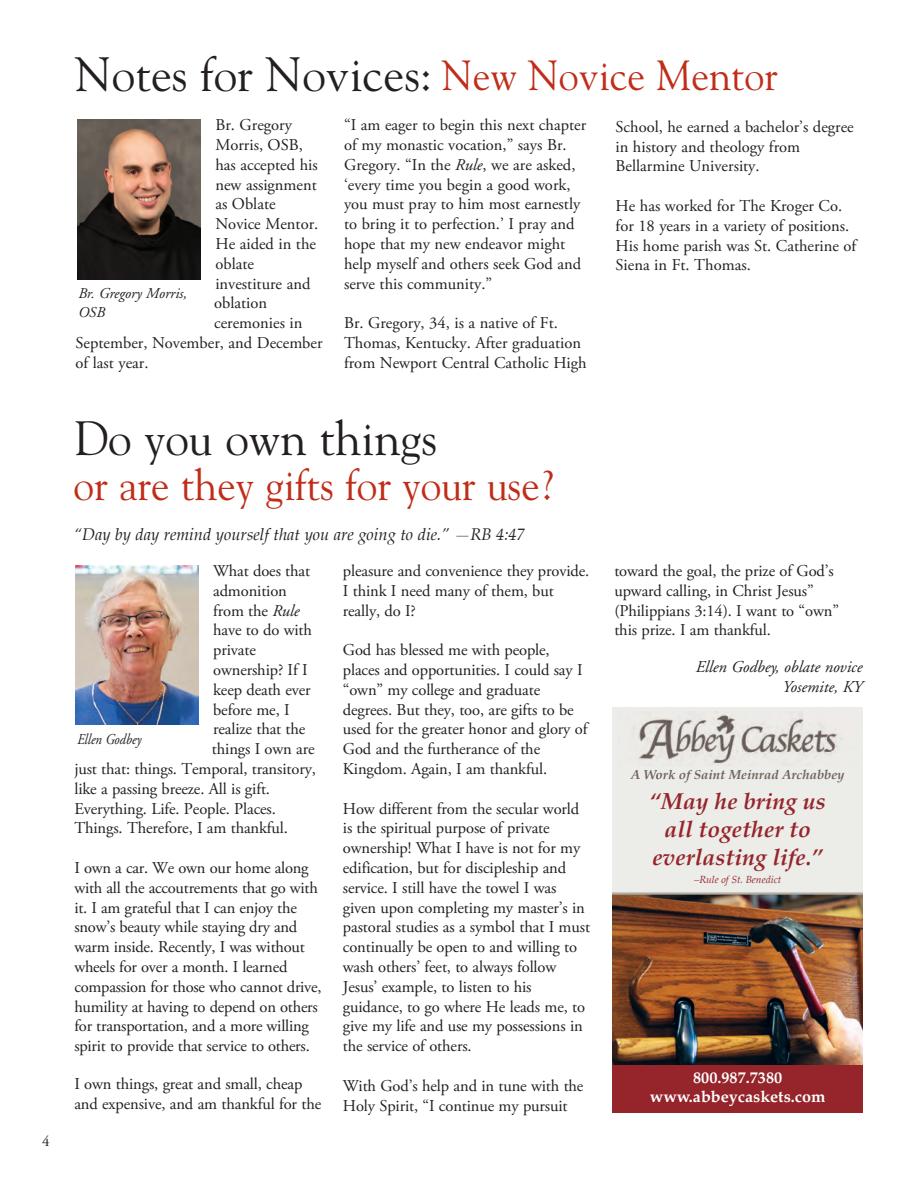
<style>
.page{position:relative;width:918px;height:1188px;background:#fff}
.page>*{position:absolute;margin:0;border:0;box-sizing:border-box;transform-origin:0 0}
.t1{font:48px "Goudy";color:#231f20}
.t2{font:43.5px "Goudy";color:#c02d19;scale:.95 1}
.t3{font:42px "Goudy";color:#c02d19;scale:.95 1}
.t4{font:italic 700 23.1px "Palatino";color:#96252b}
.t5{font:16.5px/19.8px "Adobe Garamond Pro";letter-spacing:-.005em;color:#231f20}
.t6{font:italic 16.5px "Palatino";color:#231f20}
.t7{font:italic 16.5px/19.8px "Adobe Garamond";color:#231f20;text-align:right}
.t8{font:700 16.2px "Palatino";color:#fff}
.t9{font:italic 15px/19.5px "Adobe Garamond";color:#231f20}
.t10{font:italic 15px "Adobe Garamond";color:#231f20;scale:.87 1}
.t11{font:15px "Adobe Garamond";color:#231f20}
.t12{font:italic 700 13.2px "Palatino";color:#6e6259}
.t13{font:italic 10.35px "Palatino";color:#96252b}
.s1{font-style:italic}
</style>
<div class="page">
<img style="left:78px;top:120px;width:122px;height:159px">
<img style="left:75px;top:565px;width:123px;height:160px">
<div style="left:612px;top:708px;width:250px;height:362px;background:#ecece9"></div>
<img style="left:612px;top:895px;width:250px;height:170px">
<hr style="left:612px;top:892px;width:250px;height:3px;background:#b4ada5">
<img style="left:638px;top:711px;width:204px;height:53px">
<div style="left:612px;top:1065px;width:250px;height:48px;background:#96252b"></div>
<p class="t11" style="left:42px;top:1134px;width:9px">4</p>
<h1 class="t1" style="left:75px;top:56px;width:358px">Notes for Novices:</h1>
<p class="t5" style="left:215px;top:117px;width:78px">Br. Gregory</p>
<p class="t5" style="left:215px;top:136px;width:89px">Morris, OSB,</p>
<p class="t5" style="left:215px;top:156px;width:104px">has accepted his</p>
<p class="t5" style="left:215px;top:176px;width:103px">new assignment</p>
<p class="t5" style="left:215px;top:196px;width:62px">as Oblate</p>
<p class="t5" style="left:215px;top:216px;width:104px">Novice Mentor.</p>
<p class="t5" style="left:215px;top:235px;width:102px">He aided in the</p>
<p class="t5" style="left:215px;top:255px;width:40px">oblate</p>
<p class="t5" style="left:215px;top:275px;width:96px">investiture and</p>
<p class="t5" style="left:214px;top:295px;width:54px">oblation</p>
<p class="t5" style="left:214px;top:315px;width:90px">ceremonies in</p>
<p class="t5" style="left:76px;top:334px;width:249px">September, November, and December</p>
<p class="t5" style="left:76px;top:354px;width:75px">of last year.</p>
<h3 class="t3" style="left:442px;top:59px;width:355px">New Novice Mentor</h3>
<p class="t5" style="left:344px;top:117px;width:244px">“I am eager to begin this next chapter of my monastic vocation,” says Br.<br>Gregory. “In the <span class="s1">Rule</span>, we are asked, ‘every time you begin a good work, you must pray to him most earnestly to bring it to perfection.’ I pray and hope that my new endeavor might help myself and others seek God and serve this community.”</p>
<p class="t5" style="left:344px;top:315px;width:244px">Br. Gregory, 34, is a native of Ft.<br>Thomas, Kentucky. After graduation from Newport Central Catholic High</p>
<p class="t5" style="left:616px;top:118px;width:240px">School, he earned a bachelor’s degree in history and theology from<br>Bellarmine University.</p>
<p class="t5" style="left:616px;top:197px;width:242px">He has worked for The Kroger Co. for 18 years in a variety of positions.<br>His home parish was St. Catherine of<br>Siena in Ft. Thomas.</p>
<p class="t9" style="left:78px;top:285px;width:110px">Br. Gregory Morris,<br>OSB</p>
<h1 class="t1" style="left:74px;top:419px;width:365px">Do you own things</h1>
<h2 class="t2" style="left:74px;top:468px;width:507px">or are they gifts for your use?</h2>
<p class="t6" style="left:74px;top:526px;width:453px">“Day by day remind yourself that you are going to die.” —RB 4:47</p>
<p class="t5" style="left:213px;top:562px;width:99px">What does that</p>
<p class="t5" style="left:213px;top:582px;width:75px">admonition</p>
<p class="t5" style="left:213px;top:602px;width:88px">from the <span class="s1">Rule</span></p>
<p class="t5" style="left:213px;top:622px;width:100px">have to do with</p>
<p class="t5" style="left:213px;top:642px;width:44px">private</p>
<p class="t5" style="left:213px;top:661px;width:96px">ownership? If I</p>
<p class="t5" style="left:213px;top:681px;width:99px">keep death ever</p>
<p class="t5" style="left:213px;top:701px;width:78px">before me, I</p>
<p class="t5" style="left:213px;top:721px;width:94px">realize that the</p>
<p class="t5" style="left:212px;top:741px;width:104px">things I own are</p>
<p class="t5" style="left:74px;top:760px;width:243px">just that: things. Temporal, transitory,</p>
<p class="t5" style="left:74px;top:780px;width:197px">like a passing breeze. All is gift.</p>
<p class="t5" style="left:74px;top:800px;width:203px">Everything. Life. People. Places.</p>
<p class="t5" style="left:74px;top:820px;width:215px">Things. Therefore, I am thankful.</p>
<p class="t5" style="left:74px;top:859px;width:249px">I own a car. We own our home along with all the accoutrements that go with it. I am grateful that I can enjoy the snow’s beauty while staying dry and warm inside. Recently, I was without wheels for over a month. I learned compassion for those who cannot drive, humility at having to depend on others for transportation, and a more willing spirit to provide that service to others.</p>
<p class="t5" style="left:74px;top:1076px;width:248px">I own things, great and small, cheap and expensive, and am thankful for the</p>
<p class="t10" style="left:77px;top:733px;width:75px">Ellen Godbey</p>
<p class="t5" style="left:343px;top:562px;width:248px">pleasure and convenience they provide.<br>I think I need many of them, but really, do I?</p>
<p class="t5" style="left:343px;top:642px;width:246px">God has blessed me with people, places and opportunities. I could say I “own” my college and graduate degrees. But they, too, are gifts to be used for the greater honor and glory of God and the furtherance of the Kingdom. Again, I am thankful.</p>
<p class="t5" style="left:343px;top:800px;width:249px">How different from the secular world is the spiritual purpose of private ownership! What I have is not for my edification, but for discipleship and service. I still have the towel I was given upon completing my master’s in pastoral studies as a symbol that I must continually be open to and willing to wash others’ feet, to always follow Jesus’ example, to listen to his guidance, to go where He leads me, to give my life and use my possessions in the service of others.</p>
<p class="t5" style="left:343px;top:1077px;width:242px">With God’s help and in tune with the<br>Holy Spirit, “I continue my pursuit</p>
<p class="t5" style="left:614px;top:562px;width:226px">toward the goal, the prize of God’s upward calling, in Christ Jesus” (Philippians 3:14). I want to “own” this prize. I am thankful.</p>
<p class="t7" style="left:695px;top:658px;width:168px">Ellen Godbey, oblate novice<br>Yosemite, KY</p>
<p class="t12" style="left:631px;top:768px;width:215px">A Work of Saint Meinrad Archabbey</p>
<h3 class="t4" style="left:650px;top:791px;width:178px">“May he bring us</h3>
<h3 class="t4" style="left:665px;top:818px;width:148px">all together to</h3>
<h3 class="t4" style="left:652px;top:846px;width:172px">everlasting life.”</h3>
<p class="t13" style="left:694px;top:874px;width:89px">–Rule o St. Benedict</p>
<p class="t13" style="left:726px;top:874px;width:4px">f</p>
<p class="t8" style="left:693px;top:1070px;width:90px">800.987.7380</p>
<p class="t8" style="left:650px;top:1089px;width:177px">www.abbeycaskets.com</p>
</div>
